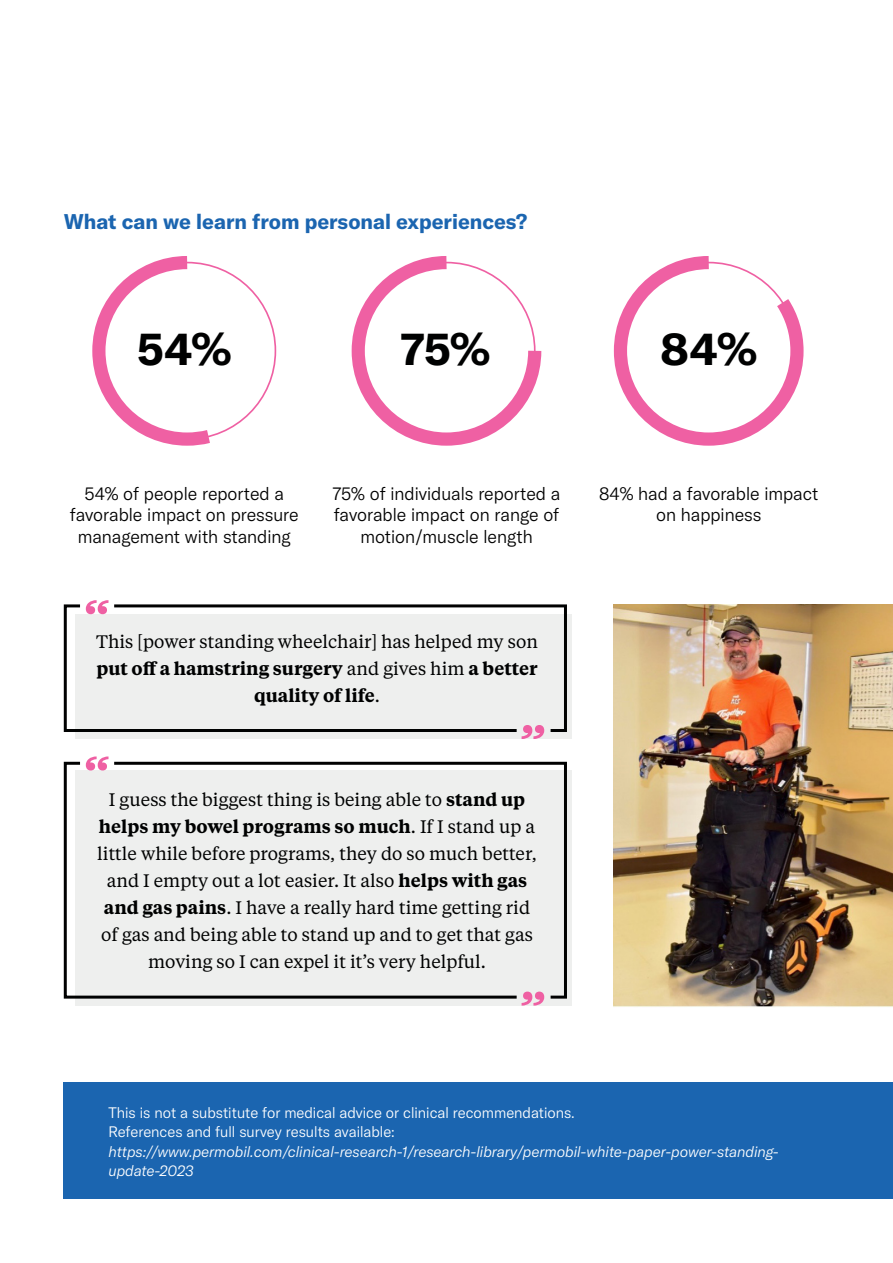
<style>
.page{position:relative;width:893px;height:1263px;background:#fff}
.page>*{position:absolute;margin:0;border:0;box-sizing:border-box;transform-origin:0 0}
.t1{font:700 45px "GT America";color:#000101}
.t2{font:700 21px "GT America";color:#1b65b0}
.t3{font:18px/27px "Tiempos Text";color:#000101;text-align:center}
.t4{font:300 18px/21.6px "GT America";color:#000;text-align:center}
.t5{font:italic 300 15px/19.5px "GT America";color:#fff}
.t6{font:300 15px/19.5px "GT America";color:#fff}
.s1{font-weight:600}
</style>
<div class="page">
<div style="left:76px;top:614px;width:496px;height:125px;background:#eeefee"></div>
<div style="left:76px;top:770px;width:496px;height:236px;background:#eeefee"></div>
<svg style="left:92px;top:256px;width:132px;height:190px"></svg>
<svg style="left:351px;top:256px;width:191px;height:190px"></svg>
<svg style="left:613px;top:256px;width:191px;height:190px"></svg>
<img style="left:613px;top:604px;width:280px;height:403px">
<svg style="left:88px;top:600px;width:20px;height:3px"></svg>
<svg style="left:522px;top:733px;width:22px;height:6px"></svg>
<svg style="left:88px;top:756px;width:20px;height:4px"></svg>
<svg style="left:522px;top:1000px;width:22px;height:6px"></svg>
<svg style="left:63px;top:603px;width:48px;height:130px"></svg>
<svg style="left:63px;top:760px;width:48px;height:240px"></svg>
<svg style="left:111px;top:604px;width:456px;height:129px"></svg>
<svg style="left:111px;top:761px;width:456px;height:239px"></svg>
<div style="left:64px;top:1082px;width:829px;height:117px;background:#1b65b0"></div>
<p class="t2" style="left:64px;top:209px;width:465px">What can we learn from personal experiences?</p>
<h1 class="t1" style="left:137px;top:321px;width:96px">54%</h1>
<h1 class="t1" style="left:400px;top:321px;width:91px">75%</h1>
<h1 class="t1" style="left:660px;top:321px;width:98px">84%</h1>
<p class="t4" style="left:70px;top:482px;width:230px">54% of people reported a favorable impact on pressure management with standing</p>
<p class="t4" style="left:333px;top:482px;width:229px">75% of individuals reported a favorable impact on range of motion/muscle length</p>
<p class="t4" style="left:599px;top:482px;width:221px">84% had a favorable impact on happiness</p>
<p class="t3" style="left:96px;top:628px;width:443px">This [power standing wheelchair] has helped my son <span class="s1">put off a hamstring surgery</span> and gives him <span class="s1">a better quality of life</span>.</p>
<p class="t3" style="left:97px;top:786px;width:441px">I guess the biggest thing is being able to <span class="s1">stand up helps my bowel programs so much</span>. If I stand up a little while before programs, they do so much better, and I empty out a lot easier. It also <span class="s1">helps with gas and gas pains</span>. I have a really hard time getting rid of gas and being able to stand up and to get that gas moving so I can expel it it’s very helpful.</p>
<p class="t6" style="left:108px;top:1102px;width:468px">This is not a substitute for medical advice or clinical recommendations.<br>References and full survey results available:</p>
<p class="t5" style="left:108px;top:1141px;width:672px">https://www.permobil.com/clinical-research-1/research-library/permobil-white-paper-power-standing&shy;update-2023</p>
</div>
